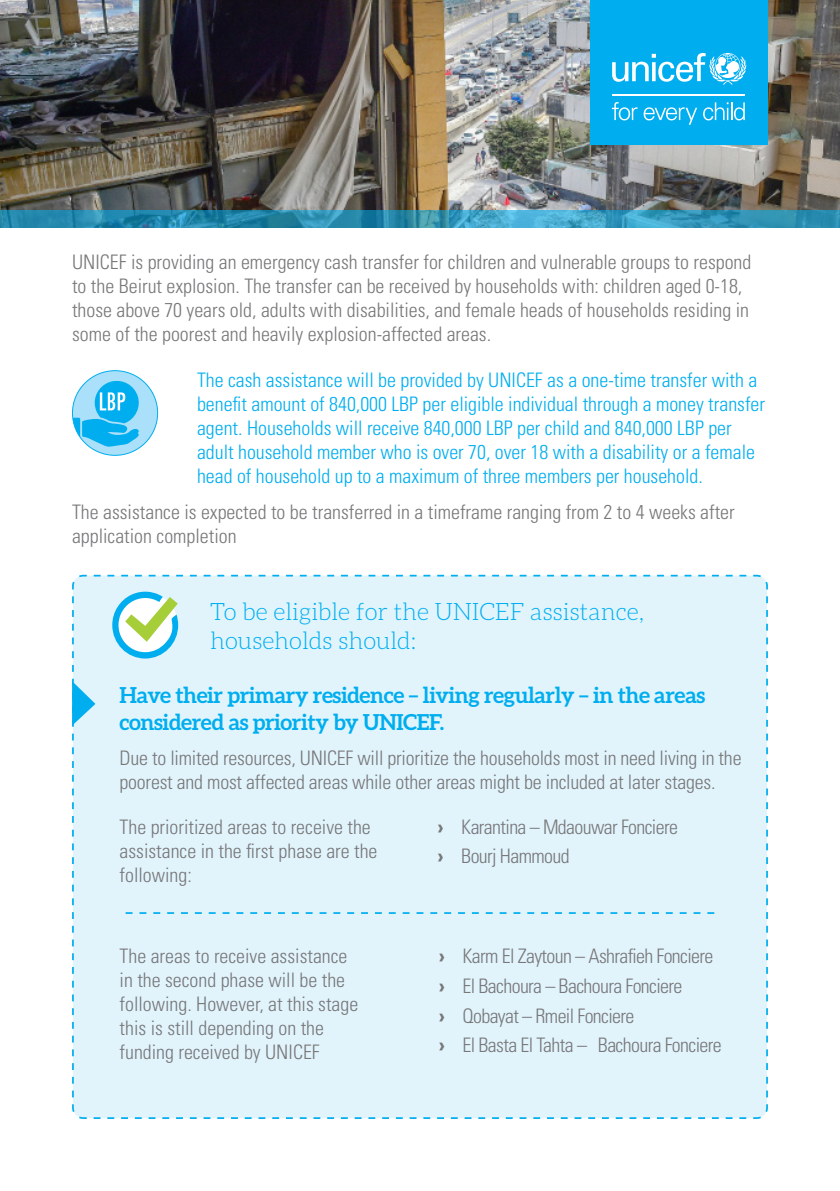
<style>
.page{position:relative;width:840px;height:1191px;background:#fff}
.page>*{position:absolute;margin:0;border:0;box-sizing:border-box;transform-origin:0 0}
.t1{font:300 24px/28.8px "Aleo";color:#00aeef}
.t2{font:700 22px/26.4px "Aleo";letter-spacing:-.02em;color:#00aeef}
.t3{font:300 condensed 20px/24px "Univers LT Std";color:#787779}
.t4{font:300 condensed 20px/24px "Univers LT Std";color:#00aeef}
.t5{font:300 condensed 20px "Univers LT Std";letter-spacing:-.03em;color:#787779}
.s1{font-family:"Univers 65";font-weight:700;font-stretch:normal}
</style>
<div class="page">
<div style="left:72px;top:574px;width:696px;height:545px;background:#e1f4fc"></div>
<svg style="left:125px;top:912px;width:589px;height:2px"></svg>
<svg style="left:112px;top:591px;width:66px;height:67px"></svg>
<svg style="left:72px;top:596px;width:23px;height:504px;background:#cfeefa"></svg>
<img style="left:0;top:0;width:839px;height:210px">
<div style="left:590px;top:0;width:177px;height:145px;background:#00aeef"></div>
<div style="left:72px;top:371px;width:85px;height:84px;background:#aae0f9;border-radius:50%"></div>
<svg style="left:73px;top:379px;width:68px;height:68px"></svg>
<svg style="left:0;top:210px;width:839px;height:17px;background:#2f92b5"></svg>
<svg style="left:612px;top:53px;width:133px;height:32px"></svg>
<svg style="left:611px;top:102px;width:26px;height:18px"></svg>
<svg style="left:643px;top:107px;width:53px;height:18px"></svg>
<svg style="left:703px;top:102px;width:41px;height:18px"></svg>
<hr style="left:612px;top:94px;width:132px;height:1px;background:#fff">
<p class="t3" style="left:72px;top:250px;width:680px">UNICEF is providing an emergency cash transfer for children and vulnerable groups to respond to the Beirut explosion. The transfer can be received by households with: children aged 0-18, those above 70 years old, adults with disabilities, and female heads of households residing in some of the poorest and heavily explosion-affected areas.</p>
<p class="t4" style="left:197px;top:368px;width:569px">The cash assistance will be provided by UNICEF as a one-time transfer with a benefit amount of 840,000 LBP per eligible individual through a money transfer agent. Households will receive 840,000 LBP per child and 840,000 LBP per adult household member who is over 70, over 18 with a disability or a female head of household up to a maximum of three members per household.</p>
<p class="t3" style="left:72px;top:500px;width:663px">The assistance is expected to be transferred in a timeframe ranging from 2 to 4 weeks after application completion</p>
<p class="t1" style="left:210px;top:597px;width:435px">To be eligible for the UNICEF assistance, households should:</p>
<p class="t2" style="left:119px;top:681px;width:587px">Have their primary residence – living regularly – in the areas considered as priority by UNICEF.</p>
<p class="t3" style="left:119px;top:746px;width:623px">Due to limited resources, UNICEF will prioritize the households most in need living in the poorest and most affected areas while other areas might be included at later stages.</p>
<p class="t3" style="left:119px;top:814px;width:259px">The prioritized areas to receive the assistance in the first phase are the following:</p>
<p class="t5" style="left:437px;top:814px;width:241px"><span class="s1">›</span> Karantina – Mdaouwar Fonciere</p>
<p class="t5" style="left:437px;top:844px;width:133px"><span class="s1">›</span> Bourj Hammoud</p>
<p class="t3" style="left:119px;top:944px;width:240px">The areas to receive assistance in the second phase will be the following. However, at this stage this is still depending on the funding received by UNICEF</p>
<p class="t5" style="left:439px;top:944px;width:275px"><span class="s1">›</span> Karm El Zaytoun – Ashrafieh Fonciere</p>
<p class="t5" style="left:439px;top:973px;width:244px"><span class="s1">›</span> El Bachoura – Bachoura Fonciere</p>
<p class="t5" style="left:439px;top:1003px;width:196px"><span class="s1">›</span> Qobayat – Rmeil Fonciere</p>
<p class="t5" style="left:439px;top:1033px;width:284px"><span class="s1">›</span> El Basta El Tahta – Bachoura Fonciere</p>
</div>
